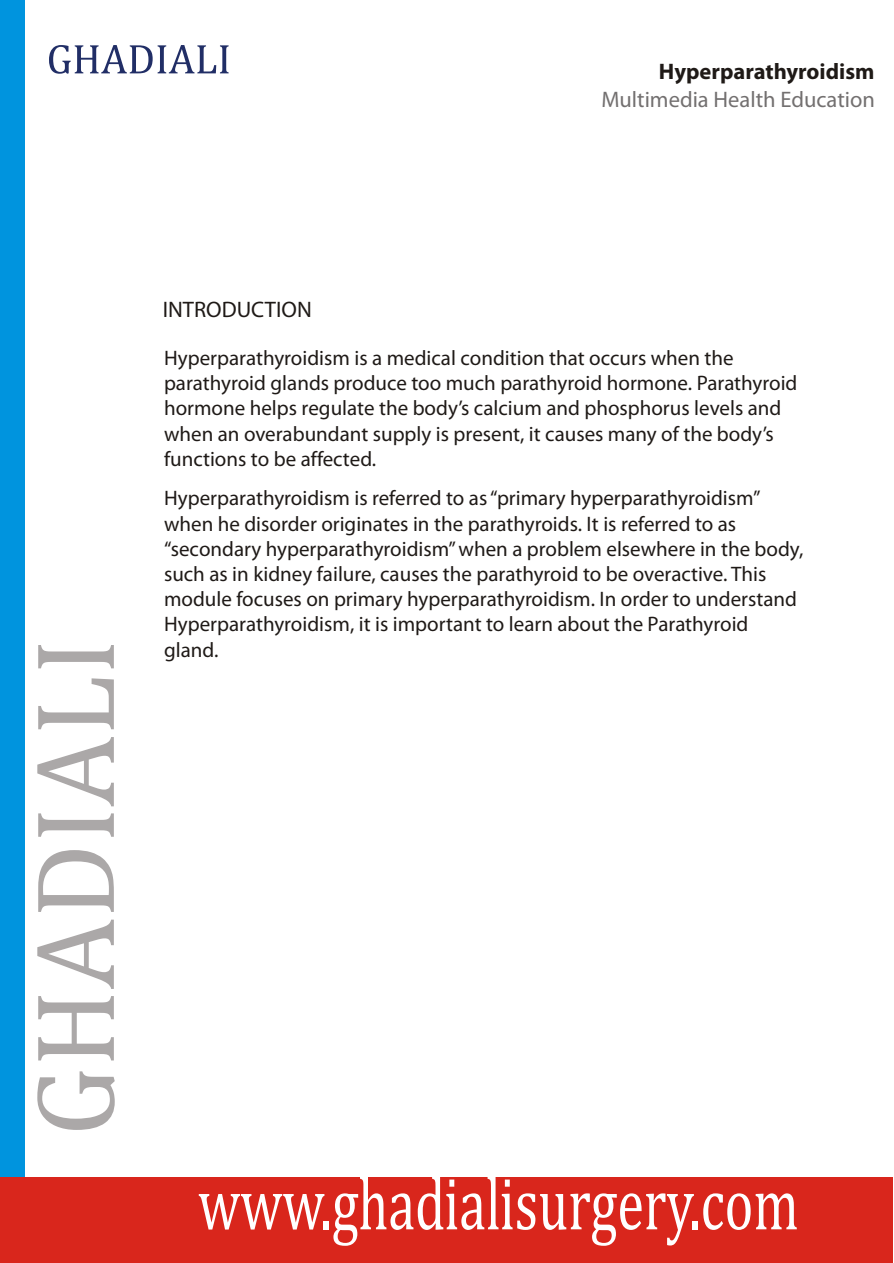
<style>
.page{position:relative;width:894px;height:1263px;background:#fff}
.page>*{position:absolute;margin:0;border:0;box-sizing:border-box;transform-origin:0 0}
.t1{font:75.6px "Cambria Math";color:#fff;scale:.72 1}
.t2{font:22.5px "Myriad Pro";color:#737070}
.t3{font:700 22.5px "Myriad Pro";color:#1f1a17}
.t4{font:22.5px "Myriad Pro";color:#1f1a17}
.t5{font:21px/25.2px "Myriad Pro";color:#1f1a17}
</style>
<div class="page">
<div style="left:0;top:0;width:25px;height:1189px;background:#0094de"></div>
<div style="left:0;top:1177px;width:892px;height:86px;background:#d9261c"></div>
<svg style="left:37px;top:645px;width:78px;height:485px"></svg>
<svg style="left:49px;top:45px;width:180px;height:29px"></svg>
<p class="t3" style="left:659px;top:62px;width:217px">Hyperparathyroidism</p>
<p class="t4" style="left:163px;top:300px;width:151px">INTRODUCTION</p>
<p class="t2" style="left:601px;top:90px;width:275px">Multimedia Health Education</p>
<p class="t5" style="left:164px;top:347px;width:635px">Hyperparathyroidism is a medical condition that occurs when the parathyroid glands produce too much parathyroid hormone. Parathyroid hormone helps regulate the body’s calcium and phosphorus levels and when an overabundant supply is present, it causes many of the body’s functions to be affected.</p>
<p class="t5" style="left:164px;top:487px;width:641px">Hyperparathyroidism is referred to as “primary hyperparathyroidism” when he disorder originates in the parathyroids. It is referred to as “secondary hyperparathyroidism” when a problem elsewhere in the body, such as in kidney failure, causes the parathyroid to be overactive. This module focuses on primary hyperparathyroidism. In order to understand Hyperparathyroidism, it is important to learn about the Parathyroid gland.</p>
<h1 class="t1" style="left:198px;top:1171px;width:836px">www.ghadialisurgery.com</h1>
</div>
